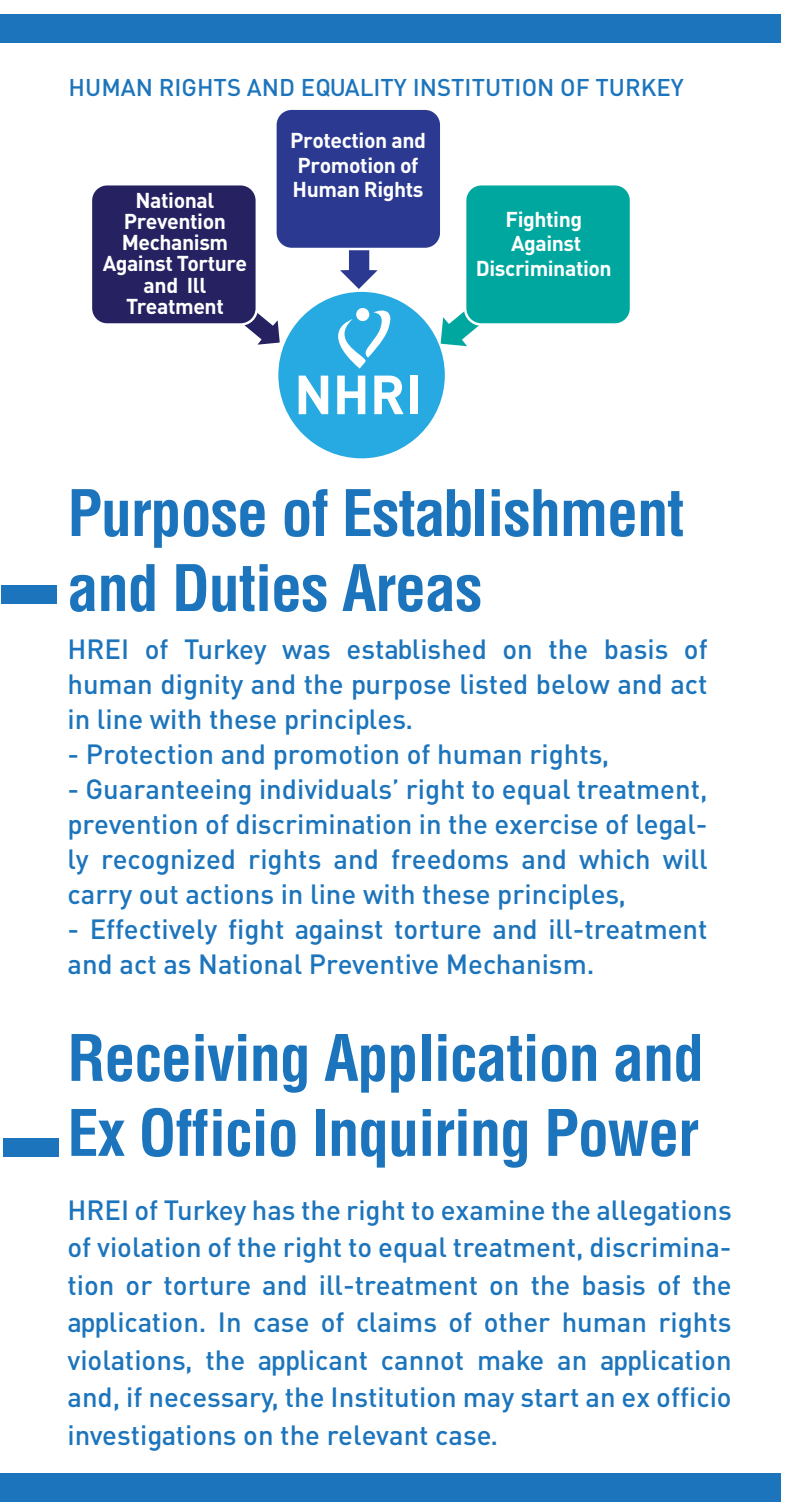
<style>
.page{position:relative;width:803px;height:1511px;background:#fff}
.page>*{position:absolute;margin:0;border:0;box-sizing:border-box;transform-origin:0 0}
.t1{font:62.5px/75px "Helvetica Cond Bold Tr";letter-spacing:-.02em;color:#1c75bc}
.t2{font:27.5px/35px "DIN Medium Tr";color:#1c75bc;text-align:justify}
.t3{font:24px "DIN Medium Tr";color:#1c75bc}
.t4{font:21.25px/21.2px "DINT Bold Tr";letter-spacing:-.02em;color:#fff;text-align:center}
</style>
<div class="page">
<div style="left:2px;top:586px;width:55px;height:18px;background:#1c75bc"></div>
<div style="left:4px;top:1138px;width:55px;height:19px;background:#1c75bc"></div>
<div style="left:0;top:15px;width:781px;height:28px;background:#1c75bc"></div>
<div style="left:0;top:1473px;width:781px;height:28px;background:#1c75bc"></div>
<svg style="left:340px;top:250px;width:38px;height:39px"></svg>
<svg style="left:441px;top:311px;width:38px;height:35px"></svg>
<svg style="left:245px;top:313px;width:35px;height:32px"></svg>
<div style="left:275px;top:109px;width:166px;height:140px;background:#2b3990;border-radius:16px"></div>
<div style="left:274px;top:107px;width:168px;height:143px;border:2px solid #fff;border-radius:16px"></div>
<div style="left:91px;top:184px;width:166px;height:141px;background:#262262;border-radius:16px"></div>
<div style="left:90px;top:183px;width:168px;height:143px;border:2px solid #fff;border-radius:16px"></div>
<div style="left:465px;top:184px;width:166px;height:141px;background:#00a79e;border-radius:16px"></div>
<div style="left:464px;top:183px;width:168px;height:143px;border:2px solid #fff;border-radius:16px"></div>
<div style="left:278px;top:292px;width:167px;height:166px;background:#27aae1;border-radius:50%"></div>
<svg style="left:316px;top:305px;width:74px;height:64px"></svg>
<div style="left:356px;top:308px;width:13px;height:13px;background:#fff;border-radius:50%"></div>
<svg style="left:299px;top:376px;width:29px;height:38px"></svg>
<svg style="left:337px;top:376px;width:28px;height:38px"></svg>
<svg style="left:374px;top:376px;width:30px;height:38px"></svg>
<div style="left:410px;top:376px;width:7px;height:38px;background:#fff"></div>
<p class="t3" style="left:69px;top:72px;width:617px">HUMAN RIGHTS AND EQUALITY INSTITUTION OF TURKEY</p>
<p class="t4" style="left:290px;top:127px;width:137px;line-height:24.8px;text-align:left">Protection and<br>Promotion of<br>Human Rights</p>
<p class="t4" style="left:103px;top:188px;width:146px">National<br>Prevention<br>Mechanism<br>Against Torture and Ill<br>Treatment</p>
<p class="t4" style="left:476px;top:206px;width:137px;line-height:24.8px">Fighting<br>Against<br>Discrimination</p>
<h1 class="t1" style="left:67px;top:475px;width:618px">Purpose of Establishment and Duties Areas</h1>
<p class="t2" style="left:67px;top:631px;width:642px">HREI of Turkey was established on the basis of human dignity and the purpose listed below and act in line with these principles.</p>
<p class="t2" style="left:67px;top:736px;width:543px">- Protection and promotion of human rights,</p>
<p class="t2" style="left:67px;top:771px;width:642px">- Guaranteeing individuals’ right to equal treatment, prevention of discrimination in the exercise of legal&shy;ly recognized rights and freedoms and which will carry out actions in line with these principles,</p>
<p class="t2" style="left:67px;top:911px;width:642px">- Effectively fight against torture and ill-treatment and act as National Preventive Mechanism.</p>
<h1 class="t1" style="left:67px;top:1020px;width:638px">Receiving Application and<br>Ex Officio Inquiring Power</h1>
<p class="t2" style="left:67px;top:1190px;width:666px;line-height:37.5px">HREI of Turkey has the right to examine the allegations of violation of the right to equal treatment, discrimina&shy;tion or torture and ill-treatment on the basis of the application. In case of claims of other human rights violations, the applicant cannot make an application and, if necessary, the Institution may start an ex officio investigations on the relevant case.</p>
</div>
